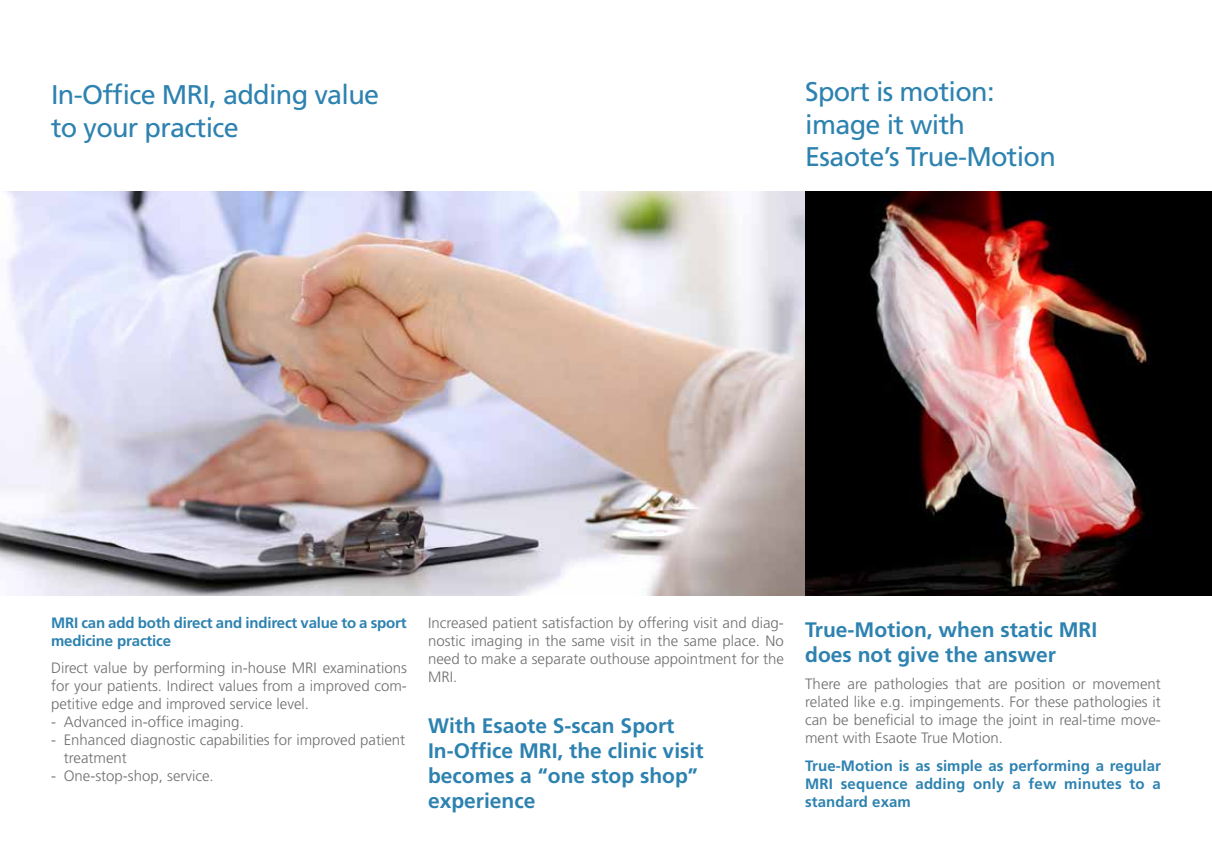
<style>
.page{position:relative;width:1212px;height:851px;background:#fff}
.page>*{position:absolute;margin:0;border:0;box-sizing:border-box;transform-origin:0 0}
.t1{font:27px/32.4px "Frutiger";letter-spacing:-.025em;color:#2d82b0}
.t2{font:700 21px/25.2px "Frutiger";color:#2d82b0}
.t3{font:300 15px/18px "Frutiger";color:#706f6f;text-align:justify}
.t4{font:700 15px/18px "Frutiger";letter-spacing:-.01em;color:#2d82b0}
</style>
<div class="page">
<img style="left:0;top:191px;width:1212px;height:404px">
<h1 class="t1" style="left:51px;top:79px;width:330px">In-Office MRI, adding value to your practice</h1>
<h1 class="t1" style="left:805px;top:76px;width:252px">Sport is motion: image it with<br>Esaote’s True-Motion</h1>
<p class="t4" style="left:51px;top:614px;width:357px">MRI can add both direct and indirect value to a sport medicine practice</p>
<p class="t3" style="left:51px;top:659px;width:357px">Direct value by performing in-house MRI examinations for your patients. Indirect values from a improved com&shy;petitive edge and improved service level.</p>
<p class="t3" style="left:51px;top:713px;width:194px">- Advanced in-office imaging.</p>
<p class="t3" style="left:64px;top:731px;width:343px;text-indent:-13px">- Enhanced diagnostic capabilities for improved patient treatment</p>
<p class="t3" style="left:51px;top:767px;width:164px">- One-stop-shop, service.</p>
<p class="t3" style="left:428px;top:614px;width:357px">Increased patient satisfaction by offering visit and diag&shy;nostic imaging in the same visit in the same place. No need to make a separate outhouse appointment for the MRI.</p>
<h2 class="t2" style="left:428px;top:712px;width:277px">With Esaote S-scan Sport<br>In-Office MRI, the clinic visit becomes a “one stop shop” experience</h2>
<h2 class="t2" style="left:805px;top:617px;width:294px">True-Motion, when static MRI does not give the answer</h2>
<p class="t3" style="left:805px;top:675px;width:357px">There are pathologies that are position or movement related like e.g. impingements. For these pathologies it can be beneficial to image the joint in real-time move&shy;ment with Esaote True Motion.</p>
<p class="t4" style="left:805px;top:756px;width:357px;text-align:justify">True-Motion is as simple as performing a regular MRI sequence adding only a few minutes to a standard exam</p>
</div>
